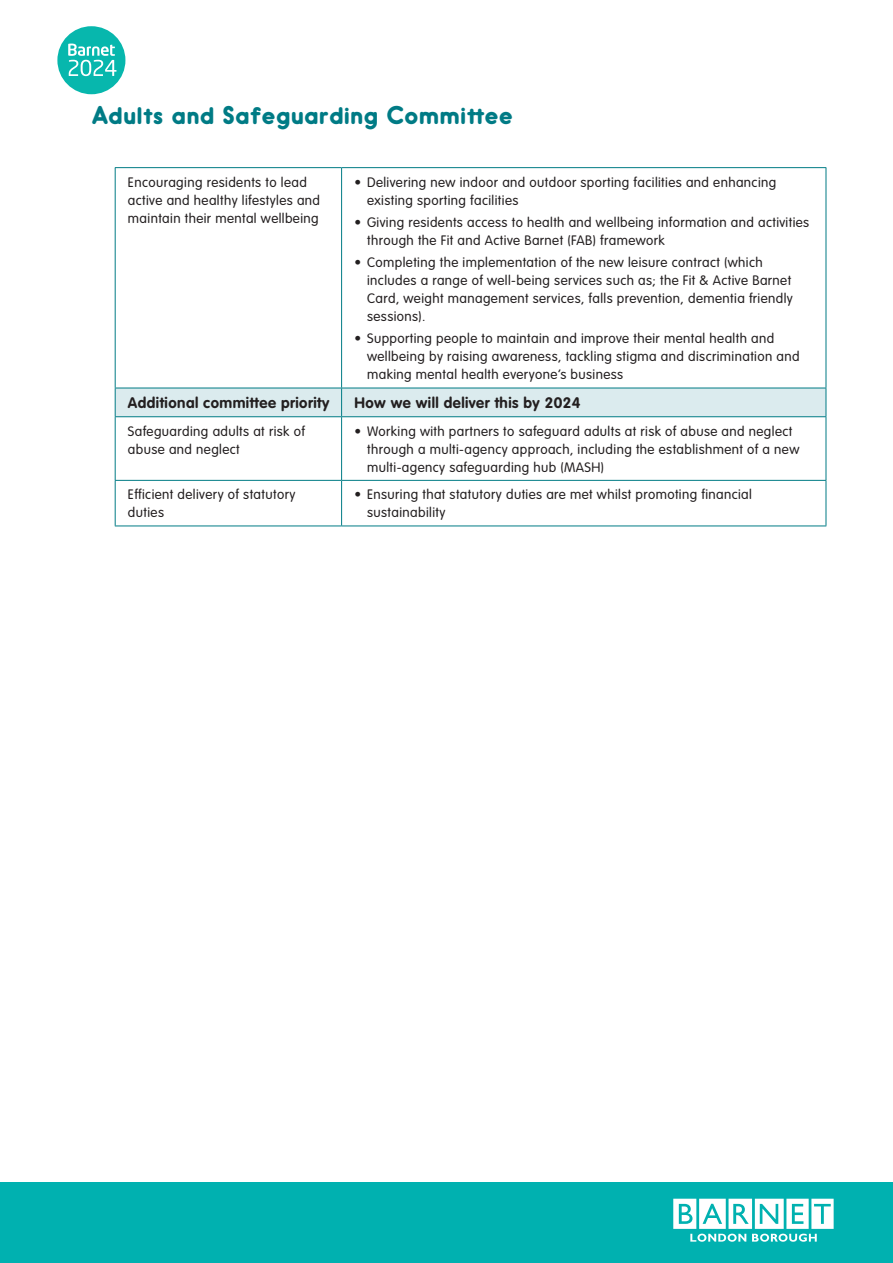
<style>
.page{position:relative;width:893px;height:1263px;background:#fff}
.page>*{position:absolute;margin:0;border:0;box-sizing:border-box;transform-origin:0 0}
.t1{font:700 24px "Hiruko Pro";letter-spacing:.03em;color:#007b85}
.t2{font:700 15px "VAG Rounded";letter-spacing:.03em;color:#231f20}
.t3{font:300 13.5px/18px "VAG Rounded";letter-spacing:.03em;color:#231f20}
</style>
<div class="page">
<div style="left:57px;top:26px;width:68px;height:68px;background:#07b7ad;border-radius:50%"></div>
<svg style="left:68px;top:44px;width:48px;height:32px"></svg>
<div style="left:0;top:1182px;width:893px;height:81px;background:#00b1b0"></div>
<svg style="left:673px;top:1199px;width:161px;height:43px"></svg>
<hr style="left:115px;top:167px;width:227px;height:1px;background:#007b85">
<hr style="left:115px;top:168px;width:1px;height:220px;background:#007b85">
<hr style="left:342px;top:167px;width:484px;height:1px;background:#007b85">
<hr style="left:341px;top:168px;width:1px;height:220px;background:#007b85">
<hr style="left:826px;top:168px;width:1px;height:220px;background:#007b85">
<div style="left:115px;top:388px;width:712px;height:29px;background:#dbebee"></div>
<hr style="left:115px;top:416px;width:227px;height:1px;background:#007b85">
<hr style="left:115px;top:417px;width:1px;height:63px;background:#007b85">
<hr style="left:342px;top:416px;width:484px;height:1px;background:#007b85">
<hr style="left:341px;top:417px;width:1px;height:63px;background:#007b85">
<hr style="left:826px;top:417px;width:1px;height:63px;background:#007b85">
<hr style="left:115px;top:480px;width:227px;height:1px;background:#007b85">
<hr style="left:115px;top:481px;width:1px;height:45px;background:#007b85">
<hr style="left:342px;top:480px;width:484px;height:1px;background:#007b85">
<hr style="left:341px;top:481px;width:1px;height:45px;background:#007b85">
<hr style="left:826px;top:481px;width:1px;height:45px;background:#007b85">
<hr style="left:115px;top:526px;width:227px;height:1px;background:#007b85">
<hr style="left:342px;top:526px;width:484px;height:1px;background:#007b85">
<h1 class="t1" style="left:91px;top:101px;width:423px">Adults and Safeguarding Committee</h1>
<p class="t3" style="left:128px;top:173px;width:194px">Encouraging residents to lead active and healthy lifestyles and maintain their mental wellbeing</p>
<p class="t3" style="left:367px;top:173px;width:411px;text-indent:-13px">• Delivering new indoor and outdoor sporting facilities and enhancing existing sporting facilities</p>
<p class="t3" style="left:367px;top:213px;width:444px;text-indent:-13px">• Giving residents access to health and wellbeing information and activities through the Fit and Active Barnet (FAB) framework</p>
<p class="t3" style="left:367px;top:253px;width:427px;text-indent:-13px">• Completing the implementation of the new leisure contract (which includes a range of well-being services such as; the Fit &amp; Active Barnet Card, weight management services, falls prevention, dementia friendly sessions).</p>
<p class="t3" style="left:367px;top:330px;width:434px;text-indent:-13px">• Supporting people to maintain and improve their mental health and wellbeing by raising awareness, tackling stigma and discrimination and making mental health everyone’s business</p>
<p class="t2" style="left:128px;top:394px;width:203px">Additional committee priority</p>
<p class="t2" style="left:354px;top:394px;width:228px">How we will deliver this by 2024</p>
<p class="t3" style="left:128px;top:422px;width:178px">Safeguarding adults at risk of abuse and neglect</p>
<p class="t3" style="left:367px;top:422px;width:434px;text-indent:-13px">• Working with partners to safeguard adults at risk of abuse and neglect through a multi-agency approach, including the establishment of a new multi-agency safeguarding hub (MASH)</p>
<p class="t3" style="left:128px;top:486px;width:169px">Efficient delivery of statutory duties</p>
<p class="t3" style="left:367px;top:486px;width:386px;text-indent:-13px">• Ensuring that statutory duties are met whilst promoting financial sustainability</p>
</div>
